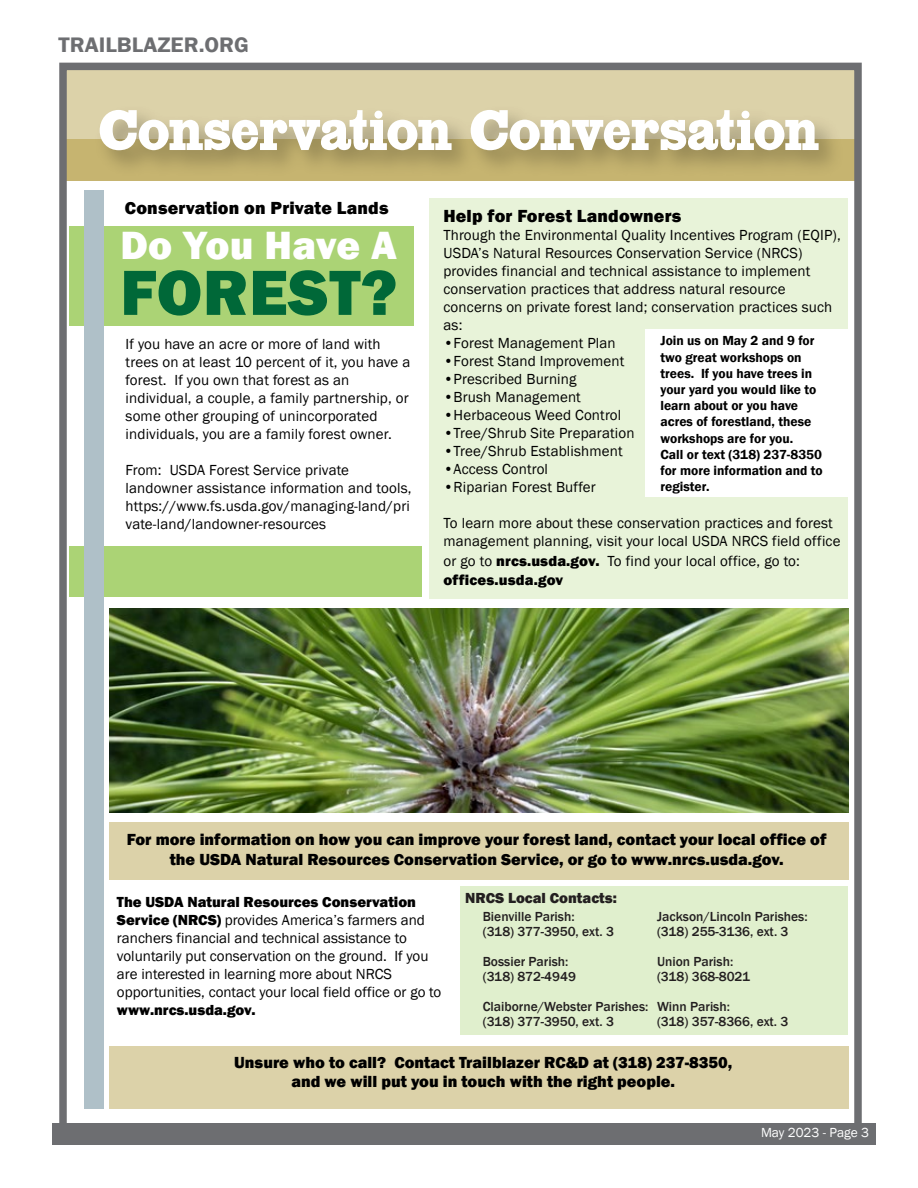
<style>
.page{position:relative;width:918px;height:1188px;background:#fff}
.page>*{position:absolute;margin:0;border:0;box-sizing:border-box;transform-origin:0 0}
.t1{font:800 66px "Franklin Gothic";letter-spacing:.01em;color:#006838}
.t2{font:57px "HWT Slab Antique";letter-spacing:-.01em;color:#fff}
.t3{font:800 40.5px "Franklin Gothic";letter-spacing:.005em;color:#fff}
.t4{font:600 21.6px "Franklin Gothic";color:#6d6e71;scale:1.06 1}
.t5{font:800 18px "Franklin Gothic";letter-spacing:.01em;color:#000}
.t6{font:800 16.5px/19.8px "Franklin Gothic";color:#000;text-align:center}
.t7{font:15px/18px "Franklin Gothic";letter-spacing:.01em;color:#000}
.t8{font:800 15px "Franklin Gothic";color:#000}
.t9{font:800 15px "Franklin Gothic";color:#231f20}
.t10{font:500 13.5px/15px "Franklin Gothic";color:#231f20}
.t11{font:600 13.5px/16.2px "Franklin Gothic";color:#000}
.t12{font:13.5px "Franklin Gothic";color:#fff}
.s1{font-weight:800}
</style>
<div class="page">
<div style="left:69px;top:547px;width:353px;height:50px;background:#abd375"></div>
<div style="left:429px;top:198px;width:419px;height:401px;background:#e8f3d9"></div>
<div style="left:69px;top:226px;width:345px;height:100px;background:#abd375"></div>
<svg style="left:64px;top:66px;width:793px;height:115px;background:#d6cca4"></svg>
<svg style="left:64px;top:139px;width:794px;height:42px;background:#b5a466"></svg>
<div style="left:59px;top:63px;width:803px;height:1069px;border:8px solid #6d6e71"></div>
<div style="left:52px;top:1124px;width:823px;height:21px;background:#6d6e71"></div>
<div style="left:109px;top:1047px;width:739px;height:62px;background:#dcd2a9"></div>
<div style="left:460px;top:886px;width:387px;height:149px;background:#e0efcd"></div>
<div style="left:109px;top:822px;width:739px;height:57px;background:#dcd2a9"></div>
<div style="left:84px;top:190px;width:19px;height:919px;background:#afc0c8"></div>
<img style="left:109px;top:608px;width:739px;height:205px">
<div style="left:646px;top:330px;width:202px;height:167px;background:#fff"></div>
<h3 class="t4" style="left:58px;top:31px;width:181px">TRAILBLAZER.ORG</h3>
<h2 class="t2" style="left:99px;top:94px;width:722px">Conservation Conversation</h2>
<p class="t5" style="left:125px;top:196px;width:265px">Conservation on Private Lands</p>
<h3 class="t3" style="left:120px;top:220px;width:278px">Do You Have A</h3>
<h1 class="t1" style="left:120px;top:250px;width:278px">FOREST?</h1>
<p class="t7" style="left:126px;top:335px;width:286px">If you have an acre or more of land with trees on at least 10 percent of it, you have a forest. If you own that forest as an individual, a couple, a family partnership, or some other grouping of unincorporated individuals, you are a family forest owner.</p>
<p class="t7" style="left:126px;top:461px;width:287px">From: USDA Forest Service private landowner assistance information and tools, https://www.fs.usda.gov/managing-land/pri vate-land/landowner-resources</p>
<p class="t5" style="left:443px;top:205px;width:239px">Help for Forest Landowners</p>
<p class="t7" style="left:443px;top:227px;width:399px">Through the Environmental Quality Incentives Program (EQIP), USDA’s Natural Resources Conservation Service (NRCS) provides financial and technical assistance to implement conservation practices that address natural resource concerns on private forest land; conservation practices such as:</p>
<p class="t7" style="left:443px;top:335px;width:174px">•Forest Management Plan</p>
<p class="t7" style="left:443px;top:353px;width:183px">•Forest Stand Improvement</p>
<p class="t7" style="left:443px;top:371px;width:135px">•Prescribed Burning</p>
<p class="t7" style="left:443px;top:389px;width:139px">•Brush Management</p>
<p class="t7" style="left:443px;top:407px;width:179px">•Herbaceous Weed Control</p>
<p class="t7" style="left:443px;top:425px;width:193px">•Tree/Shrub Site Preparation</p>
<p class="t7" style="left:443px;top:443px;width:181px">•Tree/Shrub Establishment</p>
<p class="t7" style="left:443px;top:461px;width:106px">•Access Control</p>
<p class="t7" style="left:443px;top:479px;width:154px">•Riparian Forest Buffer</p>
<p class="t7" style="left:443px;top:515px;width:399px">To learn more about these conservation practices and forest management planning, visit your local USDA NRCS field office</p>
<p class="t7" style="left:443px;top:551px;width:358px;line-height:19.5px">or go to <span class="s1">nrcs.usda.gov.</span> To find your local office, go to: <span class="s1">offices.usda.gov</span></p>
<p class="t11" style="left:661px;top:333px;width:164px">Join us on May 2 and 9 for two great workshops on trees. If you have trees in your yard you would like to learn about or you have acres of forestland, these workshops are for you.<br>Call or text (318) 237-8350 for more information and to register.</p>
<p class="t6" style="left:127px;top:829px;width:701px">For more information on how you can improve your forest land, contact your local office of the USDA Natural Resources Conservation Service, or go to www.nrcs.usda.gov.</p>
<p class="t9" style="left:465px;top:888px;width:153px">NRCS Local Contacts:</p>
<p class="t10" style="left:483px;top:909px;width:133px">Bienville Parish:<br>(318) 377-3950, ext. 3</p>
<p class="t10" style="left:483px;top:954px;width:95px">Bossier Parish: (318) 872-4949</p>
<p class="t10" style="left:483px;top:999px;width:167px">Claiborne/Webster Parishes: (318) 377-3950, ext. 3</p>
<p class="t7" style="left:117px;top:894px;width:326px"><span class="s1">The USDA Natural Resources Conservation Service (NRCS)</span> provides America’s farmers and ranchers financial and technical assistance to voluntarily put conservation on the ground. If you are interested in learning more about NRCS opportunities, contact your local field office or go to</p>
<p class="t8" style="left:117px;top:1001px;width:140px">www.nrcs.usda.gov.</p>
<p class="t10" style="left:657px;top:909px;width:152px">Jackson/Lincoln Parishes: (318) 255-3136, ext. 3</p>
<p class="t10" style="left:657px;top:954px;width:95px">Union Parish: (318) 368-8021</p>
<p class="t10" style="left:657px;top:999px;width:133px">Winn Parish:<br>(318) 357-8366, ext. 3</p>
<p class="t6" style="left:234px;top:1052px;width:500px">Unsure who to call? Contact Trailblazer RC&amp;D at (318) 237-8350, and we will put you in touch with the right people.</p>
<p class="t12" style="left:761px;top:1124px;width:110px">May 2023 - Page 3</p>
</div>
